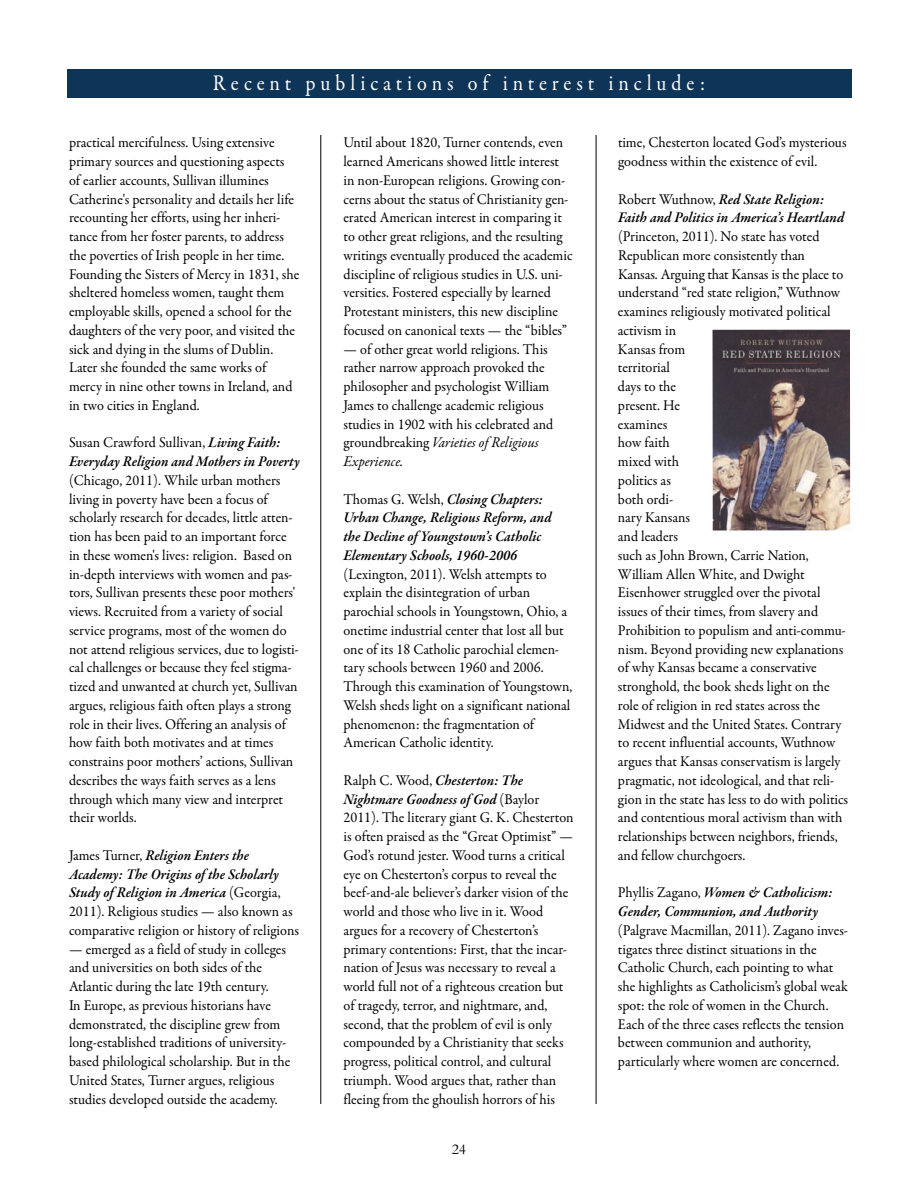
<style>
.page{position:relative;width:915px;height:1185px;background:#fff}
.page>*{position:absolute;margin:0;border:0;box-sizing:border-box;transform-origin:0 0}
.t1{font:22.5px "Garamond Premr Pro";letter-spacing:.24em;color:#fff;scale:.9 1}
.t2{font:15px/18.8px "Garamond Premr Pro";color:#000;scale:.95 1}
.t3{font:italic 600 15px/18.8px "Garamond Premr Pro";color:#000;scale:.95 1}
.t4{font:15px "Bembo";color:#000}
.s1{font-weight:400;font-style:normal}
.s2{font-weight:600;font-style:italic}
.s3{font-style:italic}
</style>
<div class="page">
<div style="left:68px;top:69px;width:784px;height:29px;background:#0e3457"></div>
<hr style="left:320px;top:135px;width:1px;height:969px;background:#000">
<hr style="left:596px;top:135px;width:1px;height:969px;background:#000">
<img style="left:713px;top:330px;width:137px;height:200px">
<h1 class="t1" style="left:213px;top:74px;width:548px">Recent publications of interest include:</h1>
<p class="t2" style="left:69px;top:135px;width:244px">practical mercifulness. Using extensive primary sources and questioning aspects of earlier accounts, Sullivan illumines Catherine's personality and details her life recounting her efforts, using her inheri&shy;tance from her foster parents, to address the poverties of Irish people in her time.<br>Founding the Sisters of Mercy in 1831, she sheltered homeless women, taught them employable skills, opened a school for the daughters of the very poor, and visited the sick and dying in the slums of Dublin.<br>Later she founded the same works of mercy in nine other towns in Ireland, and in two cities in England.</p>
<p class="t3" style="left:69px;top:435px;width:244px"><span class="s1">Susan Crawford Sullivan,</span> Living Faith:<br>Everyday Religion and Mothers in Poverty</p>
<p class="t2" style="left:69px;top:472px;width:243px">(Chicago, 2011). While urban mothers living in poverty have been a focus of scholarly research for decades, little atten&shy;tion has been paid to an important force in these women's lives: religion. Based on in-depth interviews with women and pas&shy;tors, Sullivan presents these poor mothers' views. Recruited from a variety of social service programs, most of the women do not attend religious services, due to logisti&shy;cal challenges or because they feel stigma&shy;tized and unwanted at church yet, Sullivan argues, religious faith often plays a strong role in their lives. Offering an analysis of how faith both motivates and at times constrains poor mothers’ actions, Sullivan describes the ways faith serves as a lens through which many view and interpret their worlds.</p>
<p class="t2" style="left:69px;top:847px;width:244px">James Turner, <span class="s2">Religion Enters the Academy: The Origins of the Scholarly Study of Religion in America</span> (Georgia, 2011). Religious studies — also known as comparative religion or history of religions</p>
<p class="t2" style="left:69px;top:941px;width:234px">— emerged as a field of study in colleges and universities on both sides of the Atlantic during the late 19th century.<br>In Europe, as previous historians have demonstrated, the discipline grew from long-established traditions of university&shy;based philological scholarship. But in the United States, Turner argues, religious studies developed outside the academy.</p>
<p class="t2" style="left:344px;top:135px;width:243px">Until about 1820, Turner contends, even learned Americans showed little interest in non-European religions. Growing con&shy;cerns about the status of Christianity gen&shy;erated American interest in comparing it to other great religions, and the resulting writings eventually produced the academic discipline of religious studies in U.S. uni&shy;versities. Fostered especially by learned Protestant ministers, this new discipline focused on canonical texts — the “bibles”</p>
<p class="t2" style="left:344px;top:341px;width:222px">— of other great world religions. This rather narrow approach provoked the philosopher and psychologist William James to challenge academic religious studies in 1902 with his celebrated and groundbreaking <span class="s3">Varieties of Religious Experience.</span></p>
<p class="t3" style="left:344px;top:491px;width:221px"><span class="s1">Thomas G. Welsh,</span> Closing Chapters:<br>Urban Change, Religious Reform, and the Decline of Youngstown’s Catholic Elementary Schools, 1960-2006</p>
<p class="t2" style="left:344px;top:566px;width:243px">(Lexington, 2011). Welsh attempts to explain the disintegration of urban parochial schools in Youngstown, Ohio, a onetime industrial center that lost all but one of its 18 Catholic parochial elemen&shy;tary schools between 1960 and 2006.<br>Through this examination of Youngstown, Welsh sheds light on a significant national phenomenon: the fragmentation of American Catholic identity.</p>
<p class="t2" style="left:344px;top:772px;width:244px">Ralph C. Wood, <span class="s2">Chesterton: The Nightmare Goodness of God</span> (Baylor 2011). The literary giant G. K. Chesterton is often praised as the “Great Optimist” — God’s rotund jester. Wood turns a critical eye on Chesterton’s corpus to reveal the beef-and-ale believer’s darker vision of the world and those who live in it. Wood argues for a recovery of Chesterton’s primary contentions: First, that the incar&shy;nation of Jesus was necessary to reveal a world full not of a righteous creation but of tragedy, terror, and nightmare, and, second, that the problem of evil is only compounded by a Christianity that seeks progress, political control, and cultural triumph. Wood argues that, rather than fleeing from the ghoulish horrors of his</p>
<p class="t4" style="left:452px;top:1144px;width:16px">24</p>
<p class="t2" style="left:618px;top:135px;width:242px">time, Chesterton located God’s mysterious goodness within the existence of evil.</p>
<p class="t3" style="left:618px;top:191px;width:240px"><span class="s1">Robert Wuthnow,</span> Red State Religion:<br>Faith and Politics in America’s Heartland</p>
<p class="t2" style="left:618px;top:228px;width:244px">(Princeton, 2011). No state has voted<br>Republican more consistently than<br>Kansas. Arguing that Kansas is the place to understand “red state religion,” Wuthnow examines religiously motivated political activism in<br>Kansas from<br>territorial<br>days to the<br>present. He<br>examines<br>how faith<br>mixed with<br>politics as<br>both ordi-<br>nary Kansans<br>and leaders<br>such as John Brown, Carrie Nation,<br>William Allen White, and Dwight<br>Eisenhower struggled over the pivotal issues of their times, from slavery and<br>Prohibition to populism and anti-commu&shy;nism. Beyond providing new explanations of why Kansas became a conservative stronghold, the book sheds light on the role of religion in red states across the<br>Midwest and the United States. Contrary to recent influential accounts, Wuthnow argues that Kansas conservatism is largely pragmatic, not ideological, and that reli&shy;gion in the state has less to do with politics and contentious moral activism than with relationships between neighbors, friends, and fellow churchgoers.</p>
<p class="t3" style="left:618px;top:885px;width:228px"><span class="s1">Phyllis Zagano,</span> Women &amp; Catholicism:<br>Gender, Communion, and Authority</p>
<p class="t2" style="left:618px;top:922px;width:244px">(Palgrave Macmillan, 2011). Zagano inves&shy;tigates three distinct situations in the Catholic Church, each pointing to what she highlights as Catholicism’s global weak spot: the role of women in the Church.<br>Each of the three cases reflects the tension between communion and authority, particularly where women are concerned.</p>
</div>
